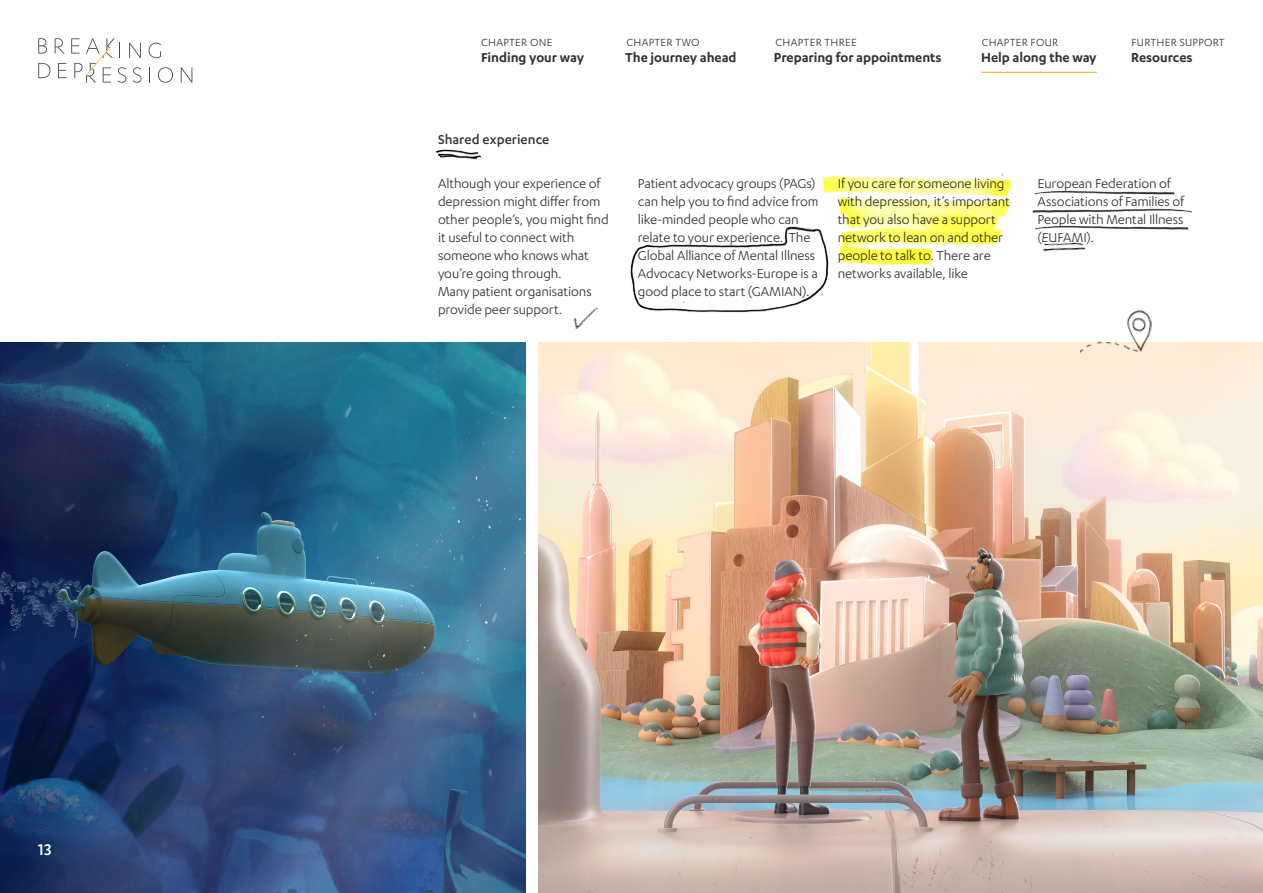
<style>
.page{position:relative;width:1263px;height:893px;background:#fff}
.page>*{position:absolute;margin:0;border:0;box-sizing:border-box;transform-origin:0 0}
.t1{font:500 18px "Karbon";color:#fff}
.t2{font:15px/18px "Karbon";letter-spacing:-.01em;color:#333232}
.t3{font:600 15px "Karbon";letter-spacing:-.005em;color:#333232}
.t4{font:500 15px "Karbon";letter-spacing:.005em;color:#333232}
.t5{font:12px "Karbon";letter-spacing:.025em;color:#333232}
</style>
<div class="page">
<img style="left:538px;top:343px;width:725px;height:550px">
<img style="left:0;top:343px;width:525px;height:550px">
<hr style="left:981px;top:72px;width:116px;height:1px;background:#f5ac24">
<svg style="left:149px;top:43px;width:12px;height:15px"></svg>
<svg style="left:149px;top:67px;width:1px;height:16px"></svg>
<svg style="left:158px;top:67px;width:15px;height:16px"></svg>
<svg style="left:181px;top:67px;width:11px;height:16px"></svg>
<svg style="left:38px;top:38px;width:104px;height:45px"></svg>
<img style="left:1079px;top:310px;width:73px;height:49px">
<img style="left:627px;top:224px;width:201px;height:100px">
<img style="left:1042px;top:242px;width:44px;height:10px">
<img style="left:436px;top:149px;width:45px;height:11px">
<img style="left:817px;top:173px;width:195px;height:98px">
<img style="left:573px;top:307px;width:25px;height:22px">
<img style="left:1035px;top:225px;width:153px;height:5px">
<img style="left:1035px;top:190px;width:139px;height:5px">
<img style="left:1032px;top:208px;width:160px;height:5px">
<p class="t1" style="left:38px;top:839px;width:15px">13</p>
<p class="t5" style="left:481px;top:36px;width:73px">CHAPTER ONE</p>
<p class="t3" style="left:481px;top:49px;width:105px">Finding your way</p>
<p class="t4" style="left:438px;top:131px;width:113px">Shared experience</p>
<p class="t5" style="left:626px;top:36px;width:75px">CHAPTER TWO</p>
<p class="t3" style="left:625px;top:49px;width:113px">The journey ahead</p>
<p class="t5" style="left:775px;top:36px;width:83px">CHAPTER THREE</p>
<p class="t3" style="left:774px;top:49px;width:169px">Preparing for appointments</p>
<p class="t5" style="left:982px;top:36px;width:78px">CHAPTER FOUR</p>
<p class="t5" style="left:1131px;top:36px;width:95px">FURTHER SUPPORT</p>
<p class="t3" style="left:981px;top:49px;width:117px">Help along the way</p>
<p class="t3" style="left:1131px;top:49px;width:63px">Resources</p>
<p class="t2" style="left:438px;top:174px;width:172px">Although your experience of depression might differ from other people’s, you might find it useful to connect with someone who knows what you’re going through.<br>Many patient organisations provide peer support.</p>
<p class="t2" style="left:638px;top:174px;width:183px">Patient advocacy groups (PAGs) can help you to find advice from like-minded people who can relate to your experience. The<br>Global Alliance of Mental Illness<br>Advocacy Networks-Europe is a good place to start (GAMIAN).</p>
<p class="t2" style="left:838px;top:174px;width:174px">If you care for someone living with depression, it’s important that you also have a support network to lean on and other people to talk to. There are networks available, like</p>
<p class="t2" style="left:1037px;top:174px;width:148px">European Federation of<br>Associations of Families of<br>People with Mental Illness (EUFAMI).</p>
</div>
